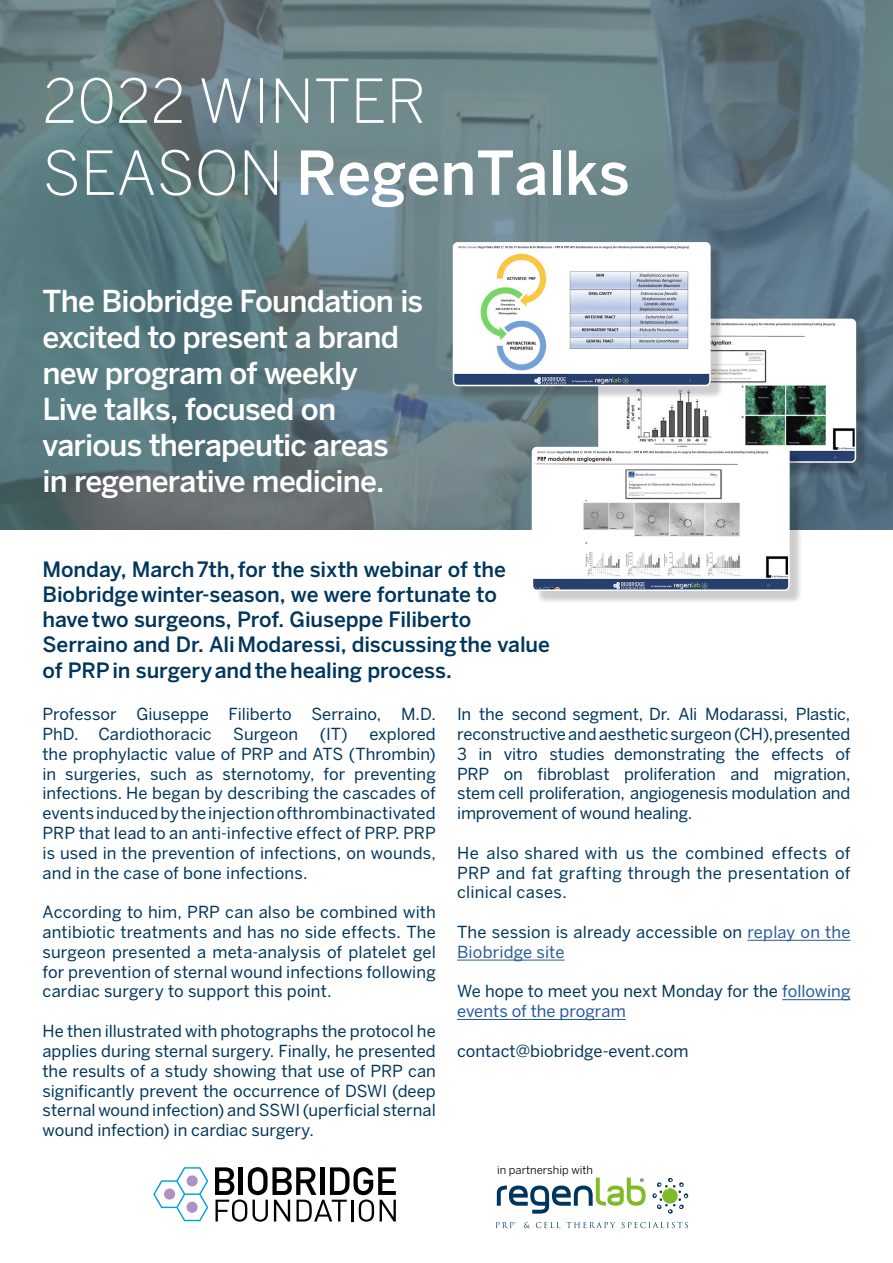
<style>
.page{position:relative;width:893px;height:1263px;background:#fff}
.page>*{position:absolute;margin:0;border:0;box-sizing:border-box;transform-origin:0 0}
.t1{font:300 60px/72px "Benton Sans";color:#fff}
.t2{font:500 30px/36px "Benton Sans";letter-spacing:-.03em;color:#fff}
.t3{font:500 21px/25.2px "Benton Sans";letter-spacing:-.005em;color:#00365c}
.t4{font:16.5px/19.8px "Benton Sans";color:#00365c;text-align:justify}
.t5{font:11.25px "Benton Sans";color:#000}
.s1{font-weight:500}
.s2{color:#275b9b}
</style>
<div class="page">
<svg style="left:0;top:0;width:893px;height:529px;background:#627b82"></svg>
<hr style="left:747px;top:940px;width:103px;height:1px;background:#275b9b">
<hr style="left:457px;top:960px;width:107px;height:1px;background:#275b9b">
<hr style="left:782px;top:999px;width:68px;height:1px;background:#275b9b">
<hr style="left:457px;top:1019px;width:169px;height:1px;background:#275b9b">
<svg style="left:153px;top:1167px;width:55px;height:54px"></svg>
<svg style="left:215px;top:1167px;width:181px;height:55px"></svg>
<svg style="left:652px;top:1178px;width:36px;height:35px"></svg>
<svg style="left:524px;top:1222px;width:6px;height:6px"></svg>
<svg style="left:536px;top:1222px;width:24px;height:6px"></svg>
<svg style="left:566px;top:1222px;width:49px;height:6px"></svg>
<svg style="left:622px;top:1222px;width:66px;height:6px"></svg>
<svg style="left:496px;top:1222px;width:20px;height:6px"></svg>
<svg style="left:497px;top:1177px;width:149px;height:36px"></svg>
<div style="left:602px;top:323px;width:267px;height:153px;background:#000;opacity:.2"></div>
<img style="left:601px;top:319px;width:254px;height:141px">
<div style="left:598px;top:319px;width:258px;height:144px;border:2px solid #fff;border-radius:4px"></div>
<div style="left:457px;top:246px;width:267px;height:153px;background:#000;opacity:.2"></div>
<img style="left:453px;top:243px;width:255px;height:142px">
<div style="left:453px;top:242px;width:258px;height:144px;border:2px solid #fff;border-radius:4px"></div>
<div style="left:536px;top:451px;width:267px;height:153px;background:#000;opacity:.2"></div>
<img style="left:532px;top:448px;width:255px;height:140px">
<div style="left:532px;top:447px;width:258px;height:144px;border:2px solid #fff;border-radius:4px"></div>
<h1 class="t1" style="left:43px;top:64px;width:589px">2022 WINTER<br>SEASON <span class="s1">RegenTalks</span></h1>
<h2 class="t2" style="left:43px;top:282px;width:382px">The Biobridge Foundation is excited to present a brand new program of weekly<br>Live talks, focused on various therapeutic areas<br>in regenerative medicine.</h2>
<p class="t3" style="left:43px;top:556px;width:509px">Monday, March 7th, for the sixth webinar of the Biobridge winter-season, we were fortunate to<br>have two surgeons, Prof. Giuseppe Filiberto Serraino and Dr. Ali Modaressi, discussing the value of PRP in surgery and the healing process.</p>
<p class="t4" style="left:43px;top:704px;width:395px">Professor Giuseppe Filiberto Serraino, M.D.<br>PhD. Cardiothoracic</p>
<p class="t4" style="left:233px;top:724px;width:66px">Surgeon</p>
<p class="t4" style="left:320px;top:724px;width:30px">(IT)</p>
<p class="t4" style="left:43px;top:724px;width:395px;text-indent:327px">explored the prophylactic value of PRP and ATS (Thrombin) in surgeries, such as sternotomy, for preventing infections. He began by describing the cascades of events induced by the injection of thrombin activated PRP that lead to an anti-infective effect of PRP. PRP is used in the prevention of infections, on wounds, and in the case of bone infections.</p>
<p class="t4" style="left:43px;top:902px;width:395px">According to him, PRP can also be combined with antibiotic treatments and has no side effects. The surgeon presented a meta-analysis of platelet gel for prevention of sternal wound infections following cardiac surgery to support this point.</p>
<p class="t4" style="left:43px;top:1021px;width:395px">He then illustrated with photographs the protocol he applies during sternal surgery. Finally, he presented the results of a study showing that use of PRP can significantly prevent the occurrence of DSWI (deep sternal wound infection) and SSWI (uperficial sternal wound infection) in cardiac surgery.</p>
<p class="t4" style="left:457px;top:704px;width:395px">In the second segment, Dr. Ali Modarassi, Plastic, reconstructive and aesthetic surgeon (CH), presented 3 in vitro studies demonstrating the effects of PRP on fibroblast proliferation and migration, stem cell proliferation, angiogenesis modulation and improvement of wound healing.</p>
<p class="t4" style="left:457px;top:843px;width:395px">He also shared with us the combined effects of PRP and fat grafting through the presentation of clinical cases.</p>
<p class="t4" style="left:457px;top:922px;width:395px">The session is already accessible on <span class="s2">replay on the<br>Biobridge site</span></p>
<p class="t4" style="left:457px;top:981px;width:395px">We hope to meet you next Monday for the <span class="s2">following events of the program</span></p>
<p class="t4" style="left:457px;top:1041px;width:233px">contact@biobridge-event.com</p>
<p class="t5" style="left:497px;top:1163px;width:97px">in partnership with</p>
</div>
